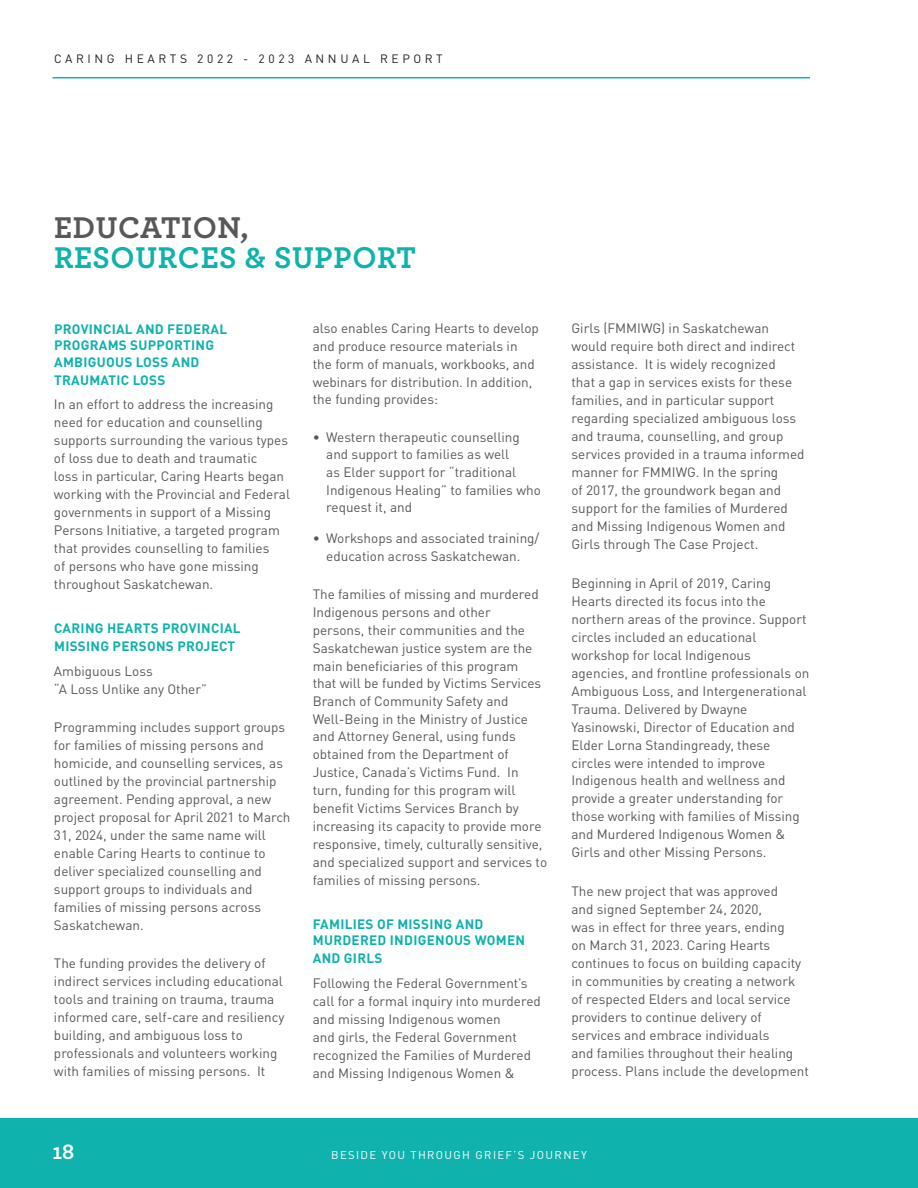
<style>
.page{position:relative;width:918px;height:1188px;background:#fff}
.page>*{position:absolute;margin:0;border:0;box-sizing:border-box;transform-origin:0 0}
.t1{font:700 31.5px "Archer";letter-spacing:.02em;color:#0fb2ac}
.t2{font:700 31.5px "Archer";letter-spacing:.02em;color:#57585a}
.t3{font:700 22.5px "Archer";color:#fff}
.t4{font:13.5px/18px "DIN Pro";color:#57585a}
.t5{font:700 13.5px/16.5px "DIN Pro";letter-spacing:.02em;color:#0fb2ac}
.t6{font:12px "DIN Pro";letter-spacing:.3em;color:#231f20}
.t7{font:11.25px "DIN Pro";letter-spacing:.12em;color:#fff}
</style>
<div class="page">
<div style="left:0;top:1119px;width:918px;height:69px;background:#0fb2ac"></div>
<hr style="left:52px;top:77px;width:758px;height:1px;background:#0fb2ac">
<p class="t6" style="left:54px;top:49px;width:390px">CARING HEARTS 2022 - 2023 ANNUAL REPORT</p>
<h1 class="t2" style="left:54px;top:203px;width:196px">EDUCATION,</h1>
<h1 class="t1" style="left:54px;top:233px;width:363px">RESOURCES &amp; SUPPORT</h1>
<p class="t5" style="left:54px;top:319px;width:175px">PROVINCIAL AND FEDERAL<br>PROGRAMS SUPPORTING<br>AMBIGUOUS LOSS AND</p>
<p class="t5" style="left:54px;top:370px;width:113px">TRAUMATIC LOSS</p>
<p class="t4" style="left:54px;top:394px;width:237px">In an effort to address the increasing need for education and counselling supports surrounding the various types of loss due to death and traumatic<br>loss in particular, Caring Hearts began working with the Provincial and Federal governments in support of a Missing Persons Initiative, a targeted program that provides counselling to families<br>of persons who have gone missing throughout Saskatchewan.</p>
<p class="t5" style="left:54px;top:617px;width:188px;line-height:18px">CARING HEARTS PROVINCIAL<br>MISSING PERSONS PROJECT</p>
<p class="t4" style="left:54px;top:660px;width:154px">Ambiguous Loss<br>“A Loss Unlike any Other”</p>
<p class="t4" style="left:54px;top:717px;width:238px">Programming includes support groups for families of missing persons and homicide, and counselling services, as outlined by the provincial partnership agreement. Pending approval, a new project proposal for April 2021 to March 31, 2024, under the same name will enable Caring Hearts to continue to deliver specialized counselling and support groups to individuals and families of missing persons across Saskatchewan.</p>
<p class="t4" style="left:54px;top:953px;width:232px">The funding provides the delivery of indirect services including educational tools and training on trauma, trauma informed care, self-care and resiliency building, and ambiguous loss to professionals and volunteers working with families of missing persons. It</p>
<p class="t4" style="left:313px;top:318px;width:228px">also enables Caring Hearts to develop and produce resource materials in the form of manuals, workbooks, and webinars for distribution. In addition, the funding provides:</p>
<p class="t4" style="left:326px;top:427px;width:216px;line-height:17.5px;text-indent:-14px">• Western therapeutic counselling and support to families as well<br>as Elder support for “traditional<br>Indigenous Healing” to families who request it, and</p>
<p class="t4" style="left:313px;top:528px;width:228px;text-align:center">• Workshops and associated training/ education across Saskatchewan.</p>
<p class="t4" style="left:313px;top:584px;width:236px">The families of missing and murdered Indigenous persons and other<br>persons, their communities and the Saskatchewan justice system are the main beneficiaries of this program<br>that will be funded by Victims Services Branch of Community Safety and Well-Being in the Ministry of Justice and Attorney General, using funds obtained from the Department of Justice, Canada’s Victims Fund. In turn, funding for this program will benefit Victims Services Branch by increasing its capacity to provide more responsive, timely, culturally sensitive, and specialized support and services to families of missing persons.</p>
<p class="t5" style="left:313px;top:914px;width:214px">FAMILIES OF MISSING AND<br>MURDERED INDIGENOUS WOMEN</p>
<p class="t5" style="left:313px;top:948px;width:71px">AND GIRLS</p>
<p class="t4" style="left:313px;top:973px;width:230px">Following the Federal Government’s call for a formal inquiry into murdered and missing Indigenous women<br>and girls, the Federal Government recognized the Families of Murdered and Missing Indigenous Women &amp;</p>
<p class="t4" style="left:572px;top:318px;width:235px">Girls (FMMIWG) in Saskatchewan would require both direct and indirect assistance. It is widely recognized<br>that a gap in services exists for these families, and in particular support regarding specialized ambiguous loss and trauma, counselling, and group services provided in a trauma informed manner for FMMIWG. In the spring<br>of 2017, the groundwork began and support for the families of Murdered and Missing Indigenous Women and Girls through The Case Project.</p>
<p class="t4" style="left:572px;top:572px;width:239px">Beginning in April of 2019, Caring Hearts directed its focus into the northern areas of the province. Support circles included an educational workshop for local Indigenous agencies, and frontline professionals on Ambiguous Loss, and Intergenerational Trauma. Delivered by Dwayne Yasinowski, Director of Education and Elder Lorna Standingready, these circles were intended to improve Indigenous health and wellness and provide a greater understanding for those working with families of Missing and Murdered Indigenous Women &amp; Girls and other Missing Persons.</p>
<p class="t4" style="left:572px;top:881px;width:239px">The new project that was approved<br>and signed September 24, 2020,<br>was in effect for three years, ending<br>on March 31, 2023. Caring Hearts continues to focus on building capacity in communities by creating a network of respected Elders and local service providers to continue delivery of services and embrace individuals<br>and families throughout their healing process. Plans include the development</p>
<h2 class="t3" style="left:52px;top:1134px;width:24px">18</h2>
<p class="t7" style="left:331px;top:1146px;width:257px">BESIDE YOU THROUGH GRIEF’S JOURNEY</p>
</div>
